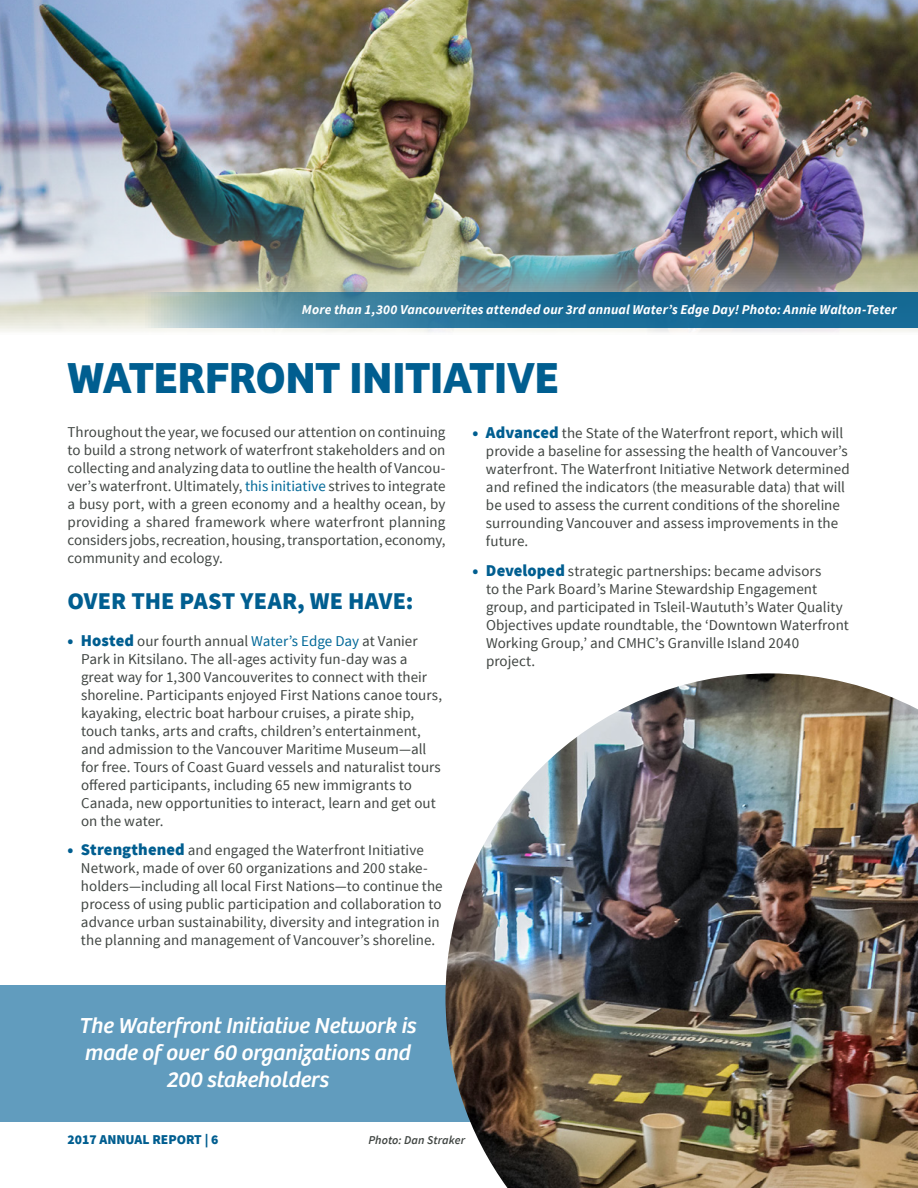
<style>
.page{position:relative;width:918px;height:1188px;background:#fff}
.page>*{position:absolute;margin:0;border:0;box-sizing:border-box;transform-origin:0 0}
.t1{font:700 45px "Bree";letter-spacing:-.005em;color:#005e90}
.t2{font:900 24px "Source Sans Pro";letter-spacing:.01em;color:#005e90}
.t3{font:italic 22.5px/27px "Bree";letter-spacing:-.005em;color:#fff;text-align:center}
.t4{font:15px/18px "Source Sans Pro";color:#404542}
.t5{font:italic 700 13.5px "Source Sans Pro";letter-spacing:.01em;color:#fff}
.t6{font:900 13.5px "Source Sans Pro";color:#005e90}
.t7{font:italic 600 12px "Source Sans Pro";letter-spacing:.01em;color:#404542}
.s1{color:#006898}
.s2{font-weight:900;font-size:16.5px;color:#005e90}
</style>
<div class="page">
<img style="left:0;top:0;width:918px;height:332px">
<div style="left:0;top:985px;width:524px;height:137px;background:#619cbe"></div>
<img style="left:446px;top:673px;width:472px;height:515px">
<svg style="left:141px;top:293px;width:777px;height:35px;fill:#1a6d98"></svg>
<p class="t5" style="left:302px;top:301px;width:596px">More than 1,300 Vancouverites attended our 3rd annual Water’s Edge Day! Photo: Annie Walton-Teter</p>
<h1 class="t1" style="left:68px;top:350px;width:493px">WATERFRONT INITIATIVE</h1>
<p class="t4" style="left:68px;top:423px;width:380px;text-align:justify">Throughout the year, we focused our attention on continuing to build a strong network of waterfront stakeholders and on collecting and analyzing data to outline the health of Vancou&shy;ver’s waterfront. Ultimately, <span class="s1">this initiative</span> strives to integrate a busy port, with a green economy and a healthy ocean, by providing a shared framework where waterfront planning considers jobs, recreation, housing, transportation, economy, community and ecology.</p>
<h2 class="t2" style="left:68px;top:586px;width:348px">OVER THE PAST YEAR, WE HAVE:</h2>
<p class="t4" style="left:81px;top:632px;width:363px;text-indent:-14px"><span class="s2">• Hosted</span> our fourth annual <span class="s1">Water’s Edge Day</span> at Vanier Park in Kitsilano. The all-ages activity fun-day was a great way for 1,300 Vancouverites to connect with their shoreline. Participants enjoyed First Nations canoe tours, kayaking, electric boat harbour cruises, a pirate ship, touch tanks, arts and crafts, children’s entertainment, and admission to the Vancouver Maritime Museum—all for free. Tours of Coast Guard vessels and naturalist tours offered participants, including 65 new immigrants to Canada, new opportunities to interact, learn and get out on the water.</p>
<p class="t4" style="left:81px;top:842px;width:363px;text-indent:-13px"><span class="s2">• Strengthened</span> and engaged the Waterfront Initiative Network, made of over 60 organizations and 200 stake&shy;holders—including all local First Nations—to continue the process of using public participation and collaboration to advance urban sustainability, diversity and integration in the planning and management of Vancouver’s shoreline.</p>
<p class="t4" style="left:486px;top:424px;width:365px;text-indent:-13px"><span class="s2">• Advanced</span> the State of the Waterfront report, which will provide a baseline for assessing the health of Vancouver’s waterfront. The Waterfront Initiative Network determined and refined the indicators (the measurable data) that will be used to assess the current conditions of the shoreline surrounding Vancouver and assess improvements in the future.</p>
<p class="t4" style="left:486px;top:562px;width:364px;text-indent:-14px"><span class="s2">• Developed</span> strategic partnerships: became advisors<br>to the Park Board’s Marine Stewardship Engagement group, and participated in Tsleil-Waututh’s Water Quality Objectives update roundtable, the ‘Downtown Waterfront Working Group,’ and CMHC’s Granville Island 2040 project.</p>
<h3 class="t3" style="left:79px;top:1012px;width:338px">The Waterfront Initiative Network is made of over 60 organizations and<br>200 stakeholders</h3>
<p class="t6" style="left:68px;top:1131px;width:153px">2017 ANNUAL REPORT | 6</p>
<p class="t7" style="left:368px;top:1132px;width:98px">Photo: Dan Straker</p>
</div>
